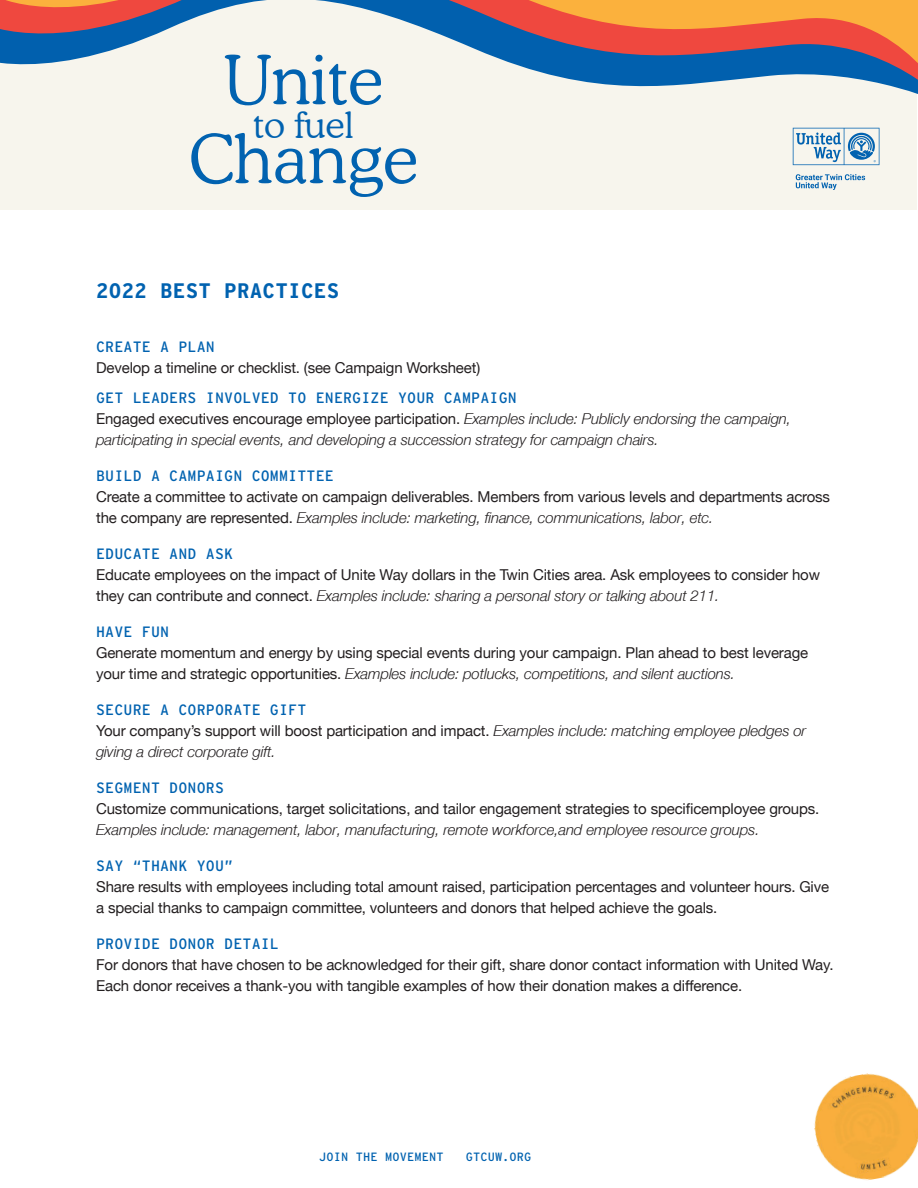
<style>
.page{position:relative;width:918px;height:1188px;background:#fff}
.page>*{position:absolute;margin:0;border:0;box-sizing:border-box;transform-origin:0 0}
.t1{font:300 67.5px "Cooper BT";color:#0162b0}
.t2{font:300 36.3px "Cooper BT";color:#0162b0}
.t3{font:700 21px "Interstate Mono";letter-spacing:.01em;color:#0162b0}
.t4{font:15px/21px "Helvetica Neue";letter-spacing:-.01em;color:#231f20}
.t5{font:italic 15px/21px "Helvetica Neue";letter-spacing:-.01em;color:#231f20}
.t6{font:15px "Interstate Mono";letter-spacing:.01em;color:#0162b0}
.t7{font:12px "Interstate Mono";letter-spacing:.01em;color:#0162b0}
.s1{font-style:normal}
.s2{font-style:italic}
</style>
<div class="page">
<div style="left:1px;top:0;width:916px;height:210px;background:#f7f5ed"></div>
<img style="left:814px;top:1073px;width:104px;height:108px">
<svg style="left:0;top:0;width:918px;height:107px"></svg>
<svg style="left:796px;top:174px;width:69px;height:16px"></svg>
<svg style="left:793px;top:128px;width:86px;height:37px"></svg>
<h1 class="t1" style="left:224px;top:54px;width:161px">Unite</h1>
<h2 class="t2" style="left:253px;top:111px;width:102px">to fuel</h2>
<h1 class="t1" style="left:189px;top:133px;width:231px">Change</h1>
<h3 class="t3" style="left:96px;top:278px;width:245px">2022 BEST PRACTICES</h3>
<p class="t6" style="left:96px;top:338px;width:120px">CREATE A PLAN</p>
<p class="t4" style="left:96px;top:359px;width:386px">Develop a timeline or checklist. (see Campaign Worksheet)</p>
<p class="t6" style="left:96px;top:389px;width:422px">GET LEADERS INVOLVED TO ENERGIZE YOUR CAMPAIGN</p>
<p class="t5" style="left:96px;top:409px;width:696px"><span class="s1">Engaged executives encourage employee participation.</span> Examples include: Publicly endorsing the campaign, participating in special events, and developing a succession strategy for campaign chairs.</p>
<p class="t6" style="left:96px;top:467px;width:239px">BUILD A CAMPAIGN COMMITTEE</p>
<p class="t4" style="left:96px;top:488px;width:736px">Create a committee to activate on campaign deliverables. Members from various levels and departments across the company are represented. <span class="s2">Examples include: marketing, finance, communications, labor, etc.</span></p>
<p class="t6" style="left:96px;top:545px;width:139px">EDUCATE AND ASK</p>
<p class="t4" style="left:96px;top:566px;width:725px">Educate employees on the impact of Unite Way dollars in the Twin Cities area. Ask employees to consider how they can contribute and connect. <span class="s2">Examples include: sharing a personal story or talking about 211.</span></p>
<p class="t6" style="left:96px;top:623px;width:75px">HAVE FUN</p>
<p class="t4" style="left:96px;top:644px;width:714px">Generate momentum and energy by using special events during your campaign. Plan ahead to best leverage your time and strategic opportunities. <span class="s2">Examples include: potlucks, competitions, and silent auctions.</span></p>
<p class="t6" style="left:96px;top:701px;width:212px">SECURE A CORPORATE GIFT</p>
<p class="t5" style="left:96px;top:721px;width:712px"><span class="s1">Your company’s support will boost participation and impact.</span> Examples include: matching employee pledges or giving a direct corporate gift.</p>
<p class="t6" style="left:96px;top:779px;width:129px">SEGMENT DONORS</p>
<p class="t4" style="left:96px;top:799px;width:725px">Customize communications, target solicitations, and tailor engagement strategies to specificemployee groups.</p>
<p class="t5" style="left:96px;top:820px;width:665px">Examples include: management, labor, manufacturing, remote workforce,and employee resource groups.</p>
<p class="t6" style="left:96px;top:857px;width:139px">SAY “THANK YOU”</p>
<p class="t4" style="left:96px;top:878px;width:735px">Share results with employees including total amount raised, participation percentages and volunteer hours. Give a special thanks to campaign committee, volunteers and donors that helped achieve the goals.</p>
<p class="t6" style="left:96px;top:935px;width:184px">PROVIDE DONOR DETAIL</p>
<p class="t4" style="left:96px;top:956px;width:739px">For donors that have chosen to be acknowledged for their gift, share donor contact information with United Way.<br>Each donor receives a thank-you with tangible examples of how their donation makes a difference.</p>
<p class="t7" style="left:319px;top:1150px;width:126px">JOIN THE MOVEMENT</p>
<p class="t7" style="left:466px;top:1150px;width:67px">GTCUW.ORG</p>
</div>
